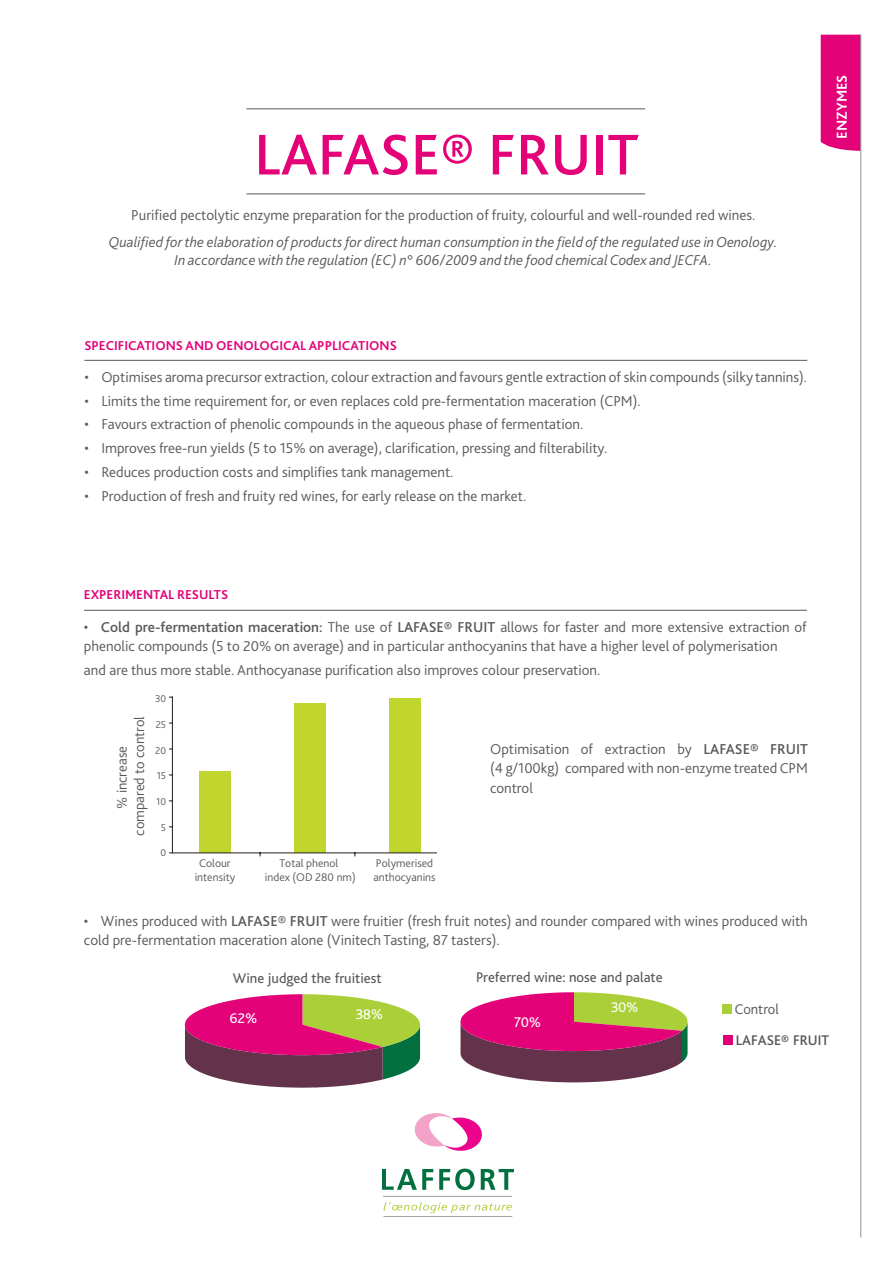
<style>
.page{position:relative;width:893px;height:1263px;background:#fff}
.page>*{position:absolute;margin:0;border:0;box-sizing:border-box;transform-origin:0 0}
.t1{font:500 60px "Bliss 2";color:#e40278}
.t2{font:300 15px/19.5px "Bliss 2";color:#57585a}
.t3{font:italic 300 15px/18px "Bliss 2";color:#57585a;text-align:center}
.t4{font:700 15px "Bliss 2";color:#fff}
.t5{font:14.7px "Bliss";color:#57585a}
.t6{font:300 14.7px/17.5px "Bliss 2";color:#57585a;text-align:center}
.t7{font:14.7px "Bliss";color:#fff}
.t8{font:500 14.7px "Bliss";color:#57585a}
.t9{font:300 14.7px "Bliss";color:#57585a}
.t10{font:700 13.5px "Bliss 2";color:#e40278}
.t11{font:300 11.7px/14.1px "Bliss 2";color:#57585a;text-align:center}
.t12{font:300 10.35px "Bliss 2";color:#57585a}
.s1{font-weight:700}
.s2{font-weight:500}
</style>
<div class="page">
<hr style="left:246px;top:108px;width:399px;height:1px;background:#57585a">
<hr style="left:246px;top:194px;width:399px;height:1px;background:#57585a">
<hr style="left:84px;top:360px;width:723px;height:1px;background:#57585a">
<hr style="left:84px;top:610px;width:723px;height:1px;background:#57585a">
<svg style="left:414px;top:1113px;width:68px;height:38px"></svg>
<svg style="left:382px;top:1169px;width:51px;height:21px"></svg>
<svg style="left:439px;top:1168px;width:36px;height:22px"></svg>
<svg style="left:481px;top:1169px;width:33px;height:21px"></svg>
<svg style="left:384px;top:1202px;width:128px;height:11px"></svg>
<hr style="left:383px;top:1196px;width:129px;height:1px;background:#9b9da0">
<hr style="left:383px;top:1216px;width:129px;height:1px;background:#9b9da0">
<div style="left:821px;top:35px;width:39px;height:116px;background:#e40278"></div>
<hr style="left:860px;top:34px;width:1px;height:1203px;background:#939598">
<div style="left:199px;top:771px;width:32px;height:82px;background:#c1d52f"></div>
<div style="left:294px;top:703px;width:32px;height:150px;background:#c1d52f"></div>
<div style="left:389px;top:699px;width:32px;height:154px;background:#c1d52f"></div>
<hr style="left:172px;top:697px;width:1px;height:156px;background:#231f20">
<hr style="left:169px;top:853px;width:268px;height:1px;background:#231f20">
<svg style="left:460px;top:992px;width:228px;height:90px;background:#b15771"></svg>
<div style="left:722px;top:1004px;width:9px;height:9px;background:#abcf38"></div>
<div style="left:723px;top:1036px;width:9px;height:9px;background:#e40278"></div>
<svg style="left:185px;top:994px;width:235px;height:94px;background:#ab626f"></svg>
<h1 class="t1" style="left:254px;top:117px;width:386px">LAFASE<span class="s1">®</span> FRUIT</h1>
<p class="t2" style="left:131px;top:205px;width:625px">Purified pectolytic enzyme preparation for the production of fruity, colourful and well-rounded red wines.</p>
<p class="t3" style="left:109px;top:232px;width:670px">Qualified for the elaboration of products for direct human consumption in the field of the regulated use in Oenology.<br>In accordance with the regulation (EC) n° 606/2009 and the food chemical Codex and JECFA.</p>
<p class="t10" style="left:84px;top:337px;width:314px">SPECIFICATIONS AND OENOLOGICAL APPLICATIONS</p>
<p class="t2" style="left:84px;top:367px;width:724px">• Optimises aroma precursor extraction, colour extraction and favours gentle extraction of skin compounds (silky tannins).</p>
<p class="t2" style="left:84px;top:390px;width:558px">• Limits the time requirement for, or even replaces cold pre-fermentation maceration (CPM).</p>
<p class="t2" style="left:84px;top:414px;width:500px">• Favours extraction of phenolic compounds in the aqueous phase of fermentation.</p>
<p class="t2" style="left:84px;top:438px;width:525px">• Improves free-run yields (5 to 15% on average), clarification, pressing and filterability.</p>
<p class="t2" style="left:84px;top:462px;width:371px">• Reduces production costs and simplifies tank management.</p>
<p class="t2" style="left:84px;top:485px;width:443px">• Production of fresh and fruity red wines, for early release on the market.</p>
<p class="t4" style="left:832px;top:139px;width:66px;rotate:-90deg">ENZYMES</p>
<p class="t10" style="left:84px;top:587px;width:146px">EXPERIMENTAL RESULTS</p>
<p class="t2" style="left:84px;top:617px;width:724px">• <span class="s2">Cold pre-fermentation maceration:</span> The use of <span class="s2">LAFASE</span><span class="s1">®</span> <span class="s2">FRUIT</span> allows for faster and more extensive extraction of phenolic compounds (5 to 20% on average) and in particular anthocyanins that have a higher level of polymerisation</p>
<p class="t2" style="left:84px;top:660px;width:518px">and are thus more stable. Anthocyanase purification also improves colour preservation.</p>
<p class="t12" style="left:155px;top:692px;width:13px">30</p>
<p class="t6" style="left:113px;top:835px;width:121px;rotate:-90deg">% increase compared to control</p>
<p class="t12" style="left:156px;top:718px;width:12px">25</p>
<p class="t12" style="left:155px;top:744px;width:12px">20</p>
<p class="t12" style="left:157px;top:770px;width:11px">15</p>
<p class="t12" style="left:156px;top:795px;width:11px">10</p>
<p class="t12" style="left:161px;top:821px;width:7px">5</p>
<p class="t12" style="left:160px;top:846px;width:7px">0</p>
<p class="t11" style="left:195px;top:856px;width:42px">Colour intensity</p>
<p class="t11" style="left:265px;top:856px;width:92px">Total phenol<br>index (OD 280 nm)</p>
<p class="t11" style="left:373px;top:856px;width:64px;text-align:left">Polymerised anthocyanins</p>
<p class="t2" style="left:490px;top:738px;width:319px;text-align:justify">Optimisation of extraction by <span class="s2">LAFASE</span><span class="s1">®</span> <span class="s2">FRUIT </span>(4 g/100kg) compared with non-enzyme treated CPM control</p>
<p class="t2" style="left:84px;top:910px;width:725px">• Wines produced with <span class="s2">LAFASE® FRUIT</span> were fruitier (fresh fruit notes) and rounder compared with wines produced with cold pre-fermentation maceration alone (Vinitech Tasting, 87 tasters).</p>
<p class="t5" style="left:476px;top:969px;width:188px">Preferred wine: nose and palate</p>
<p class="t7" style="left:611px;top:1000px;width:29px">30%</p>
<p class="t7" style="left:514px;top:1015px;width:29px">70%</p>
<p class="t5" style="left:233px;top:970px;width:150px">Wine judged the fruitiest</p>
<p class="t7" style="left:230px;top:1010px;width:29px">62%</p>
<p class="t7" style="left:355px;top:1006px;width:29px">38%</p>
<p class="t9" style="left:735px;top:1001px;width:45px">Control</p>
<p class="t8" style="left:736px;top:1032px;width:95px">LAFASE® FRUIT</p>
</div>
